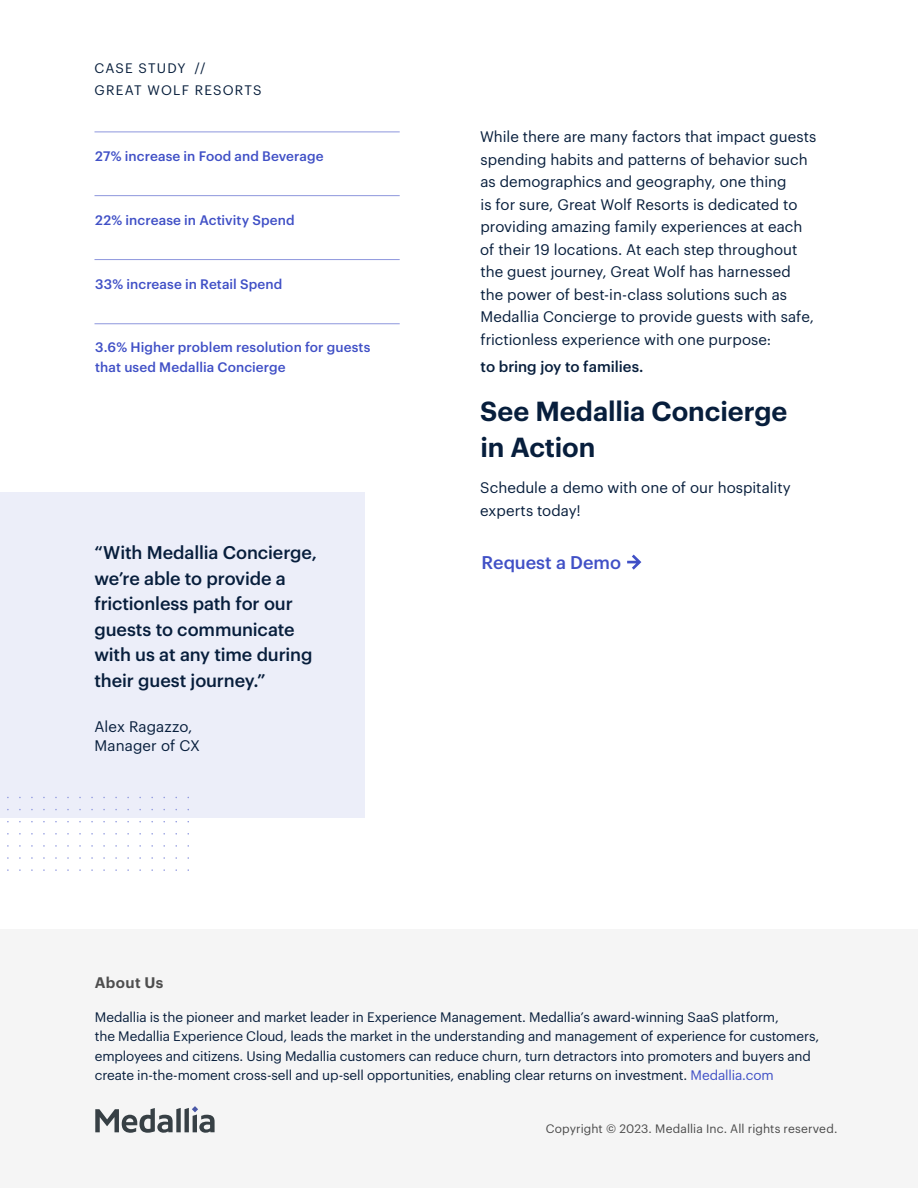
<style>
.page{position:relative;width:918px;height:1188px;background:#fff}
.page>*{position:absolute;margin:0;border:0;box-sizing:border-box;transform-origin:0 0}
.t1{font:600 27px/36px "Graphik";letter-spacing:-.005em;color:#071e3c}
.t2{font:500 18px/25.5px "Graphik";letter-spacing:-.01em;color:#071e3c}
.t3{font:500 18px "Graphik";color:#4050c6}
.t4{font:15px/22.5px "Graphik";color:#071e3c}
.t5{font:500 15px "Graphik";letter-spacing:-.005em;color:#071e3c}
.t6{font:600 15px "Graphik";letter-spacing:.025em;color:#4e4e4e}
.t7{font:13.5px/19.5px "Graphik";letter-spacing:-.01em;color:#071e3c}
.t8{font:500 13.5px/19.5px "Graphik";letter-spacing:.01em;color:#4050c6}
.t9{font:13.5px/22.5px "Graphik";letter-spacing:.085em;color:#071e3c}
.t10{font:12px "Graphik";letter-spacing:.01em;color:#4a4a4a}
.s1{color:#4050c6}
</style>
<div class="page">
<div style="left:0;top:929px;width:918px;height:259px;background:#f5f5f5"></div>
<svg style="left:627px;top:555px;width:14px;height:15px"></svg>
<div style="left:0;top:492px;width:364px;height:326px;background:#eceef9"></div>
<hr style="left:94px;top:323px;width:306px;height:1px;background:#8d96dd">
<hr style="left:94px;top:132px;width:306px;height:1px;background:#8d96dd">
<hr style="left:94px;top:195px;width:306px;height:1px;background:#8d96dd">
<hr style="left:94px;top:259px;width:306px;height:1px;background:#8d96dd">
<svg style="left:95px;top:1106px;width:120px;height:27px"></svg>
<p class="t9" style="left:95px;top:55px;width:169px">CASE STUDY //<br>GREAT WOLF RESORTS</p>
<p class="t8" style="left:95px;top:145px;width:230px">27% increase in Food and Beverage</p>
<p class="t8" style="left:95px;top:209px;width:201px">22% increase in Activity Spend</p>
<p class="t8" style="left:95px;top:273px;width:189px">33% increase in Retail Spend</p>
<p class="t8" style="left:95px;top:337px;width:277px">3.6% Higher problem resolution for guests that used Medallia Concierge</p>
<p class="t2" style="left:94px;top:539px;width:224px">“With Medallia Concierge, we’re able to provide a frictionless path for our guests to communicate with us at any time during their guest journey.”</p>
<p class="t4" style="left:94px;top:715px;width:107px;line-height:19.5px">Alex Ragazzo,<br>Manager of CX</p>
<p class="t4" style="left:480px;top:124px;width:338px">While there are many factors that impact guests spending habits and patterns of behavior such as demographics and geography, one thing<br>is for sure, Great Wolf Resorts is dedicated to providing amazing family experiences at each of their 19 locations. At each step throughout the guest journey, Great Wolf has harnessed the power of best-in-class solutions such as Medallia Concierge to provide guests with safe, frictionless experience with one purpose:</p>
<p class="t5" style="left:481px;top:355px;width:164px">to bring joy to families.</p>
<h1 class="t1" style="left:480px;top:391px;width:309px">See Medallia Concierge in Action</h1>
<p class="t4" style="left:480px;top:475px;width:312px">Schedule a demo with one of our hospitality experts today!</p>
<p class="t3" style="left:482px;top:548px;width:141px">Request a Demo</p>
<p class="t6" style="left:95px;top:971px;width:70px">About Us</p>
<p class="t7" style="left:95px;top:1006px;width:726px">Medallia is the pioneer and market leader in Experience Management. Medallia’s award-winning SaaS platform,<br>the Medallia Experience Cloud, leads the market in the understanding and management of experience for customers, employees and citizens. Using Medallia customers can reduce churn, turn detractors into promoters and buyers and create in-the-moment cross-sell and up-sell opportunities, enabling clear returns on investment. <span class="s1">Medallia.com</span></p>
<p class="t10" style="left:546px;top:1119px;width:293px">Copyright © 2023. Medallia Inc. All rights reserved.</p>
</div>
